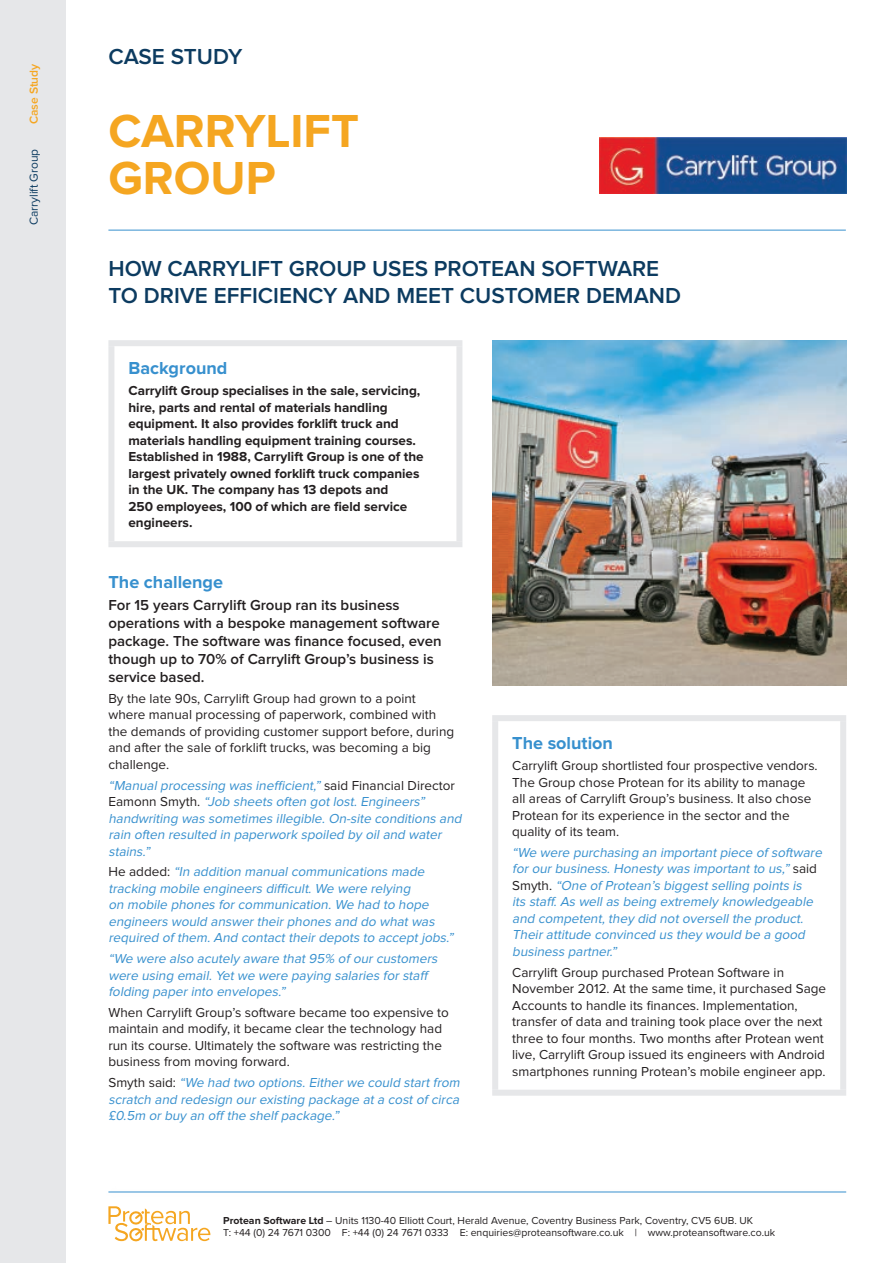
<style>
.page{position:relative;width:893px;height:1263px;background:#fff}
.page>*{position:absolute;margin:0;border:0;box-sizing:border-box;transform-origin:0 0}
.t1{font:700 48px/46.5px "Proxima Nova";color:#f5a621}
.t2{font:600 22.5px/27px "Proxima Nova";color:#0c3b60}
.t3{font:700 18px "Proxima Nova";color:#3790ce}
.t4{font:600 15px/18px "Proxima Nova";color:#231f20}
.t5{font:italic 13.5px/16.5px "Proxima Nova";color:#3790ce}
.t6{font:13.5px/16.5px "Proxima Nova";color:#231f20}
.t7{font:700 13.5px/16.5px "Proxima Nova";color:#231f20}
.t8{font:12px "Proxima Nova";color:#0c3b60}
.t9{font:600 12px "Proxima Nova";color:#f5a621}
.t10{font:10.5px/12px "Proxima Nova";color:#231f20}
.s1{font-style:normal;color:#231f20}
.s2{font-weight:700}
</style>
<div class="page">
<div style="left:0;top:0;width:66px;height:1263px;background:#e6e7e9"></div>
<hr style="left:108px;top:1192px;width:738px;height:1px;background:#3790ce">
<svg style="left:108px;top:1206px;width:102px;height:35px"></svg>
<div style="left:108px;top:340px;width:354px;height:6px;background:#e6e7e9"></div>
<div style="left:108px;top:346px;width:6px;height:195px;background:#e6e7e9"></div>
<div style="left:456px;top:346px;width:6px;height:195px;background:#e6e7e9"></div>
<div style="left:108px;top:541px;width:354px;height:6px;background:#e6e7e9"></div>
<div style="left:492px;top:715px;width:354px;height:6px;background:#e6e7e9"></div>
<div style="left:492px;top:721px;width:6px;height:369px;background:#e6e7e9"></div>
<div style="left:840px;top:721px;width:6px;height:369px;background:#e6e7e9"></div>
<div style="left:492px;top:1090px;width:354px;height:6px;background:#e6e7e9"></div>
<hr style="left:108px;top:230px;width:738px;height:1px;background:#3790ce">
<img style="left:492px;top:340px;width:354px;height:346px">
<img style="left:600px;top:138px;width:246px;height:55px">
<p class="t9" style="left:28px;top:124px;width:62px;rotate:-90deg">Case Study</p>
<p class="t8" style="left:28px;top:225px;width:78px;rotate:-90deg">Carrylift Group</p>
<h2 class="t2" style="left:108px;top:44px;width:136px">CASE STUDY</h2>
<h1 class="t1" style="left:108px;top:110px;width:252px">CARRYLIFT<br>GROUP</h1>
<h2 class="t2" style="left:108px;top:256px;width:574px">HOW CARRYLIFT GROUP USES PROTEAN SOFTWARE<br>TO DRIVE EFFICIENCY AND MEET CUSTOMER DEMAND</h2>
<h3 class="t3" style="left:128px;top:360px;width:100px">Background</h3>
<p class="t7" style="left:128px;top:383px;width:297px">Carrylift Group specialises in the sale, servicing, hire, parts and rental of materials handling equipment. It also provides forklift truck and materials handling equipment training courses.<br>Established in 1988, Carrylift Group is one of the largest privately owned forklift truck companies in the UK. The company has 13 depots and<br>250 employees, 100 of which are field service engineers.</p>
<h3 class="t3" style="left:108px;top:573px;width:116px">The challenge</h3>
<p class="t4" style="left:108px;top:597px;width:335px">For 15 years Carrylift Group ran its business operations with a bespoke management software package. The software was finance focused, even though up to 70% of Carrylift Group’s business is service based.</p>
<p class="t6" style="left:108px;top:690px;width:347px">By the late 90s, Carrylift Group had grown to a point where manual processing of paperwork, combined with the demands of providing customer support before, during and after the sale of forklift trucks, was becoming a big challenge.</p>
<p class="t5" style="left:108px;top:777px;width:357px">“Manual processing was inefficient,” <span class="s1">s a i d F i n a n c i a l D i re cto r E a m o n n S m yt h .</span> “Job sheets often got lost. Engineers” handwriting was sometimes illegible. On-site conditions and rain often resulted in paperwork spoiled by oil and water stains.”</p>
<p class="t5" style="left:108px;top:864px;width:349px"><span class="s1">H e a d d e d :</span> “In addition manual communications made tracking mobile engineers difficult. We were relying<br>on mobile phones for communication. We had to hope engineers would answer their phones and do what was required of them. And contact their depots to accept jobs.”</p>
<p class="t5" style="left:108px;top:951px;width:333px">“We were also acutely aware that 95% of our customers were using email. Yet we were paying salaries for staff folding paper into envelopes.”</p>
<p class="t6" style="left:108px;top:1005px;width:342px">When Carrylift Group’s software became too expensive to maintain and modify, it became clear the technology had run its course. Ultimately the software was restricting the business from moving forward.</p>
<p class="t5" style="left:108px;top:1075px;width:355px;text-align:justify"><span class="s1">S m yt h s a i d :</span> “We had two options. Either we could start from scratch and redesign our existing package at a cost of circa £0.5m or buy an off the shelf package.”</p>
<h3 class="t3" style="left:512px;top:735px;width:102px">The solution</h3>
<p class="t6" style="left:512px;top:758px;width:307px">Carrylift Group shortlisted four prospective vendors.<br>The Group chose Protean for its ability to manage all areas of Carrylift Group’s business. It also chose Protean for its experience in the sector and the quality of its team.</p>
<p class="t5" style="left:512px;top:845px;width:314px">“We were purchasing an important piece of software for our business. Honesty was important to us,” <span class="s1">s a i d S m yt h .</span> “One of Protean’s biggest selling points is<br>its staff. As well as being extremely knowledgeable and competent, they did not oversell the product.<br>Their attitude convinced us they would be a good business partner.”</p>
<p class="t6" style="left:512px;top:964px;width:315px">Carrylift Group purchased Protean Software in November 2012. At the same time, it purchased Sage Accounts to handle its finances. Implementation, transfer of data and training took place over the next three to four months. Two months after Protean went live, Carrylift Group issued its engineers with Android smartphones running Protean’s mobile engineer app.</p>
<p class="t10" style="left:223px;top:1214px;width:554px"><span class="s2">Protean Software Ltd</span> – Units 1130-40 Elliott Court, Herald Avenue, Coventry Business Park, Coventry, CV5 6UB. UK<br>T: +44 (0) 24 7671 0300 F: +44 (0) 24 7671 0333 E: enquiries@proteansoftware.co.uk | www.proteansoftware.co.uk</p>
</div>
